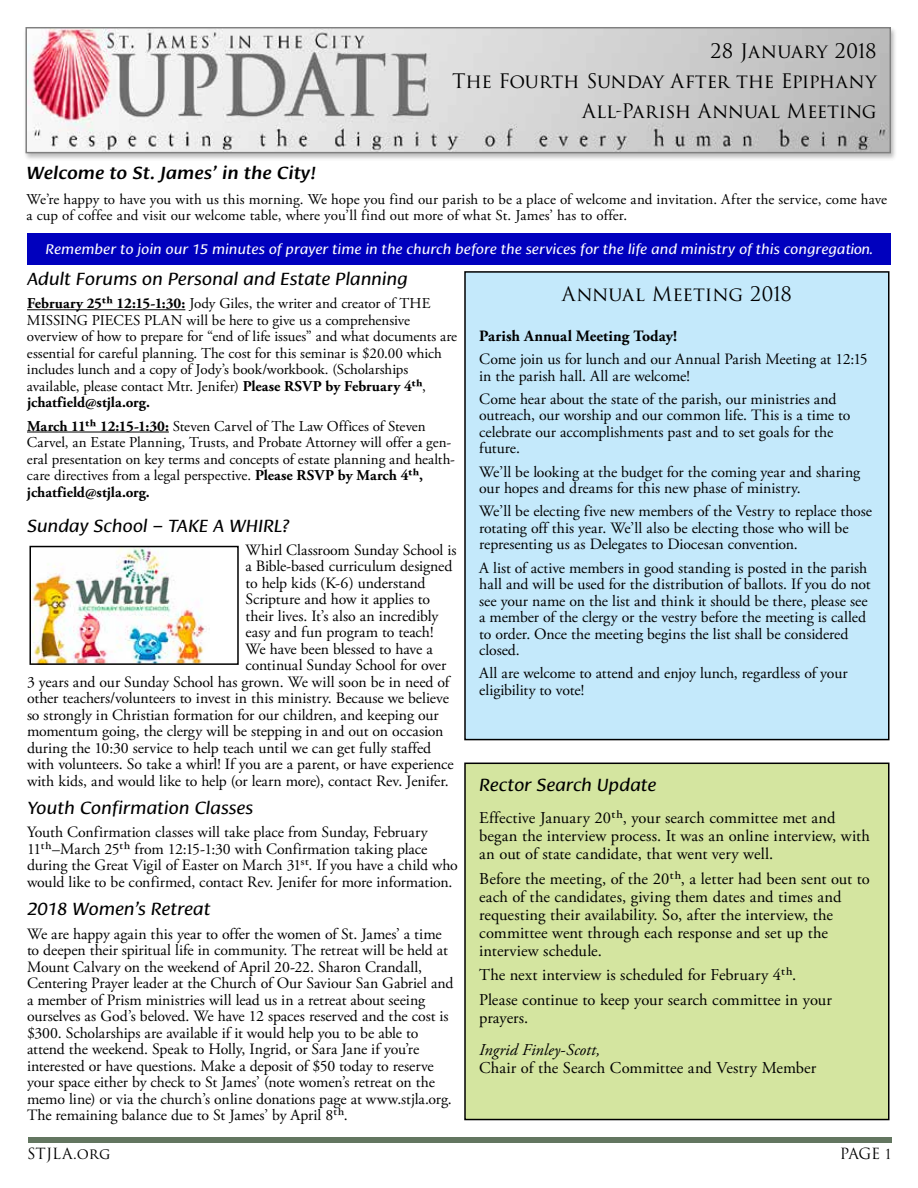
<style>
.page{position:relative;width:918px;height:1188px;background:#fff}
.page>*{position:absolute;margin:0;border:0;box-sizing:border-box;transform-origin:0 0}
.t1{font:19.5px/30.2px "Trajan Pro 3";letter-spacing:-.015em;color:#000;text-align:right}
.t2{font:italic 18px "Cora";letter-spacing:-.005em;color:#000}
.t3{font:italic 500 18px "Cora";color:#000}
.t4{font:16.5px/18px "Adobe Garamond Pro";letter-spacing:.01em;color:#000}
.t5{font:italic 16.5px "Adobe Garamond Pro";letter-spacing:.005em;color:#000}
.t6{font:15.75px/16.5px "Adobe Garamond Pro";letter-spacing:-.005em;color:#000}
.t7{font:700 15.75px "Adobe Garamond Pro";letter-spacing:.005em;color:#000}
.t8{font:15px/16.5px "Adobe Garamond Pro";color:#000}
.t9{font:15px "Trajan Pro 3";letter-spacing:.01em;color:#000}
.t10{font:15px "Trajan Pro 3";letter-spacing:-.015em;color:#000}
.t11{font:italic 14.25px "Cora";letter-spacing:.005em;color:#fff}
.s1{font-weight:700}
.s2{font-size:13.5px}
</style>
<div class="page">
<div style="left:28px;top:1137px;width:864px;height:5px;background:#637660"></div>
<div style="left:23px;top:26px;width:875px;height:136px;background:#000;opacity:.3"></div>
<img style="left:27px;top:29px;width:862px;height:122px">
<div style="left:25px;top:27px;width:866px;height:126px;border:1px solid #808080"></div>
<div style="left:465px;top:272px;width:424px;height:468px;background:#c4e9fb"></div>
<div style="left:464px;top:271px;width:426px;height:469px;border:2px solid #000"></div>
<div style="left:465px;top:763px;width:424px;height:357px;background:#d4e5a0"></div>
<div style="left:464px;top:763px;width:426px;height:357px;border:2px solid #000"></div>
<hr style="left:27px;top:309px;width:158px;height:1px;background:#000">
<hr style="left:27px;top:432px;width:142px;height:1px;background:#000">
<div style="left:27px;top:233px;width:864px;height:32px;background:#0000be"></div>
<img style="left:32px;top:549px;width:178px;height:113px">
<div style="left:29px;top:546px;width:210px;height:119px;border:2px solid #000"></div>
<p class="t1" style="left:452px;top:37px;width:426px">28 January 2018<br>The Fourth Sunday After the Epiphany<br>All-Parish Annual Meeting</p>
<p class="t3" style="left:27px;top:162px;width:292px">Welcome to St. James’ in the City!</p>
<p class="t8" style="left:27px;top:191px;width:862px">We’re happy to have you with us this morning. We hope you find our parish to be a place of welcome and invitation. After the service, come have a cup of coffee and visit our welcome table, where you’ll find out more of what St. James’ has to offer.</p>
<p class="t11" style="left:46px;top:241px;width:829px">Remember to join our 15 minutes of prayer time in the church before the services for the life and ministry of this congregation.</p>
<p class="t2" style="left:27px;top:268px;width:382px">Adult Forums on Personal and Estate Planning</p>
<p class="t8" style="left:27px;top:296px;width:432px"><span class="s1">February 25th 12:15-1:30:</span> Jody Giles, the writer and creator of THE MISSING PIECES PLAN will be here to give us a comprehensive overview of how to prepare for “end of life issues” and what documents are essential for careful planning. The cost for this seminar is $20.00 which includes lunch and a copy of Jody’s book/workbook. (Scholarships available, please contact Mtr. Jenifer) <span class="s1">Please RSVP by February 4th</span>, <span class="s1">jchatfield@stjla.org.</span></p>
<p class="t8" style="left:27px;top:418px;width:430px"><span class="s1">March 11th 12:15-1:30:</span> Steven Carvel of The Law Offices of Steven Carvel, an Estate Planning, Trusts, and Probate Attorney will offer a gen&shy;eral presentation on key terms and concepts of estate planning and health&shy;care directives from a legal perspective. <span class="s1">Please RSVP by March 4th, jchatfield@stjla.org.</span></p>
<p class="t2" style="left:27px;top:515px;width:264px">Sunday School – TAKE A WHIRL?</p>
<p class="t6" style="left:245px;top:542px;width:213px">Whirl Classroom Sunday School is</p>
<p class="t6" style="left:245px;top:559px;width:209px">a Bible-based curriculum designed</p>
<p class="t6" style="left:245px;top:575px;width:182px">to help kids (K-6) understand</p>
<p class="t6" style="left:245px;top:592px;width:186px">Scripture and how it applies to</p>
<p class="t6" style="left:245px;top:608px;width:194px">their lives. It’s also an incredibly</p>
<p class="t6" style="left:245px;top:625px;width:190px">easy and fun program to teach!</p>
<p class="t6" style="left:245px;top:641px;width:189px">We have been blessed to have a</p>
<p class="t6" style="left:245px;top:658px;width:202px">continual Sunday School for over</p>
<p class="t6" style="left:27px;top:674px;width:424px">3 years and our Sunday School has grown. We will soon be in need of</p>
<p class="t6" style="left:27px;top:691px;width:423px">other teachers/volunteers to invest in this ministry. Because we believe</p>
<p class="t6" style="left:27px;top:707px;width:413px">so strongly in Christian formation for our children, and keeping our</p>
<p class="t6" style="left:27px;top:724px;width:418px">momentum going, the clergy will be stepping in and out on occasion</p>
<p class="t6" style="left:27px;top:740px;width:406px">during the 10:30 service to help teach until we can get fully staffed</p>
<p class="t6" style="left:27px;top:757px;width:428px">with volunteers. So take a whirl! If you are a parent, or have experience</p>
<p class="t6" style="left:27px;top:773px;width:423px">with kids, and would like to help (or learn more), contact Rev. Jenifer.</p>
<p class="t2" style="left:27px;top:797px;width:228px">Youth Confirmation Classes</p>
<p class="t6" style="left:27px;top:825px;width:432px">Youth Confirmation classes will take place from Sunday, February 11th–March 25th from 12:15-1:30 with Confirmation taking place during the Great Vigil of Easter on March 31st. If you have a child who would like to be confirmed, contact Rev. Jenifer for more information.</p>
<p class="t2" style="left:27px;top:899px;width:185px">2018 Women’s Retreat</p>
<p class="t6" style="left:27px;top:926px;width:428px">We are happy again this year to offer the women of St. James’ a time to deepen their spiritual life in community. The retreat will be held at Mount Calvary on the weekend of April 20-22. Sharon Crandall, Centering Prayer leader at the Church of Our Saviour San Gabriel and a member of Prism ministries will lead us in a retreat about seeing ourselves as God’s beloved. We have 12 spaces reserved and the cost is $300. Scholarships are available if it would help you to be able to attend the weekend. Speak to Holly, Ingrid, or Sara Jane if you’re interested or have questions. Make a deposit of $50 today to reserve your space either by check to St James’ (note women’s retreat on the memo line) or via the church’s online donations page at www.stjla.org.<br>The remaining balance due to St James’ by April 8th.</p>
<p class="t1" style="left:562px;top:280px;width:232px">Annual Meeting 2018</p>
<p class="t7" style="left:479px;top:327px;width:199px">Parish Annual Meeting Today!</p>
<p class="t6" style="left:479px;top:351px;width:390px">Come join us for lunch and our Annual Parish Meeting at 12:15 in the parish hall. All are welcome!</p>
<p class="t6" style="left:479px;top:391px;width:373px">Come hear about the state of the parish, our ministries and outreach, our worship and our common life. This is a time to celebrate our accomplishments past and to set goals for the future.</p>
<p class="t6" style="left:479px;top:464px;width:383px">We’ll be looking at the budget for the coming year and sharing our hopes and dreams for this new phase of ministry.</p>
<p class="t6" style="left:479px;top:504px;width:394px">We’ll be electing five new members of the Vestry to replace those rotating off this year. We’ll also be electing those who will be representing us as Delegates to Diocesan convention.</p>
<p class="t6" style="left:479px;top:560px;width:392px">A list of active members in good standing is posted in the parish hall and will be used for the distribution of ballots. If you do not see your name on the list and think it should be there, please see a member of the clergy or the vestry before the meeting is called to order. Once the meeting begins the list shall be considered closed.</p>
<p class="t6" style="left:479px;top:666px;width:370px">All are welcome to attend and enjoy lunch, regardless of your eligibility to vote!</p>
<p class="t2" style="left:479px;top:775px;width:179px">Rector Search Update</p>
<p class="t4" style="left:479px;top:809px;width:392px">Effective January 20th, your search committee met and began the interview process. It was an online interview, with an out of state candidate, that went very well.</p>
<p class="t4" style="left:479px;top:870px;width:392px">Before the meeting, of the 20th, a letter had been sent out to each of the candidates, giving them dates and times and requesting their availability. So, after the interview, the committee went through each response and set up the interview schedule.</p>
<p class="t4" style="left:479px;top:963px;width:354px;line-height:24.8px">The next interview is scheduled for February 4th.<br>Please continue to keep your search committee in your</p>
<p class="t4" style="left:479px;top:1009px;width:51px">prayers.</p>
<p class="t5" style="left:479px;top:1040px;width:123px">Ingrid Finley-Scott,</p>
<p class="t4" style="left:479px;top:1059px;width:339px">Chair of the Search Committee and Vestry Member</p>
<p class="t9" style="left:27px;top:1144px;width:85px">STJLA.org</p>
<p class="t10" style="left:840px;top:1144px;width:53px">PAGE <span class="s2">1</span></p>
</div>
